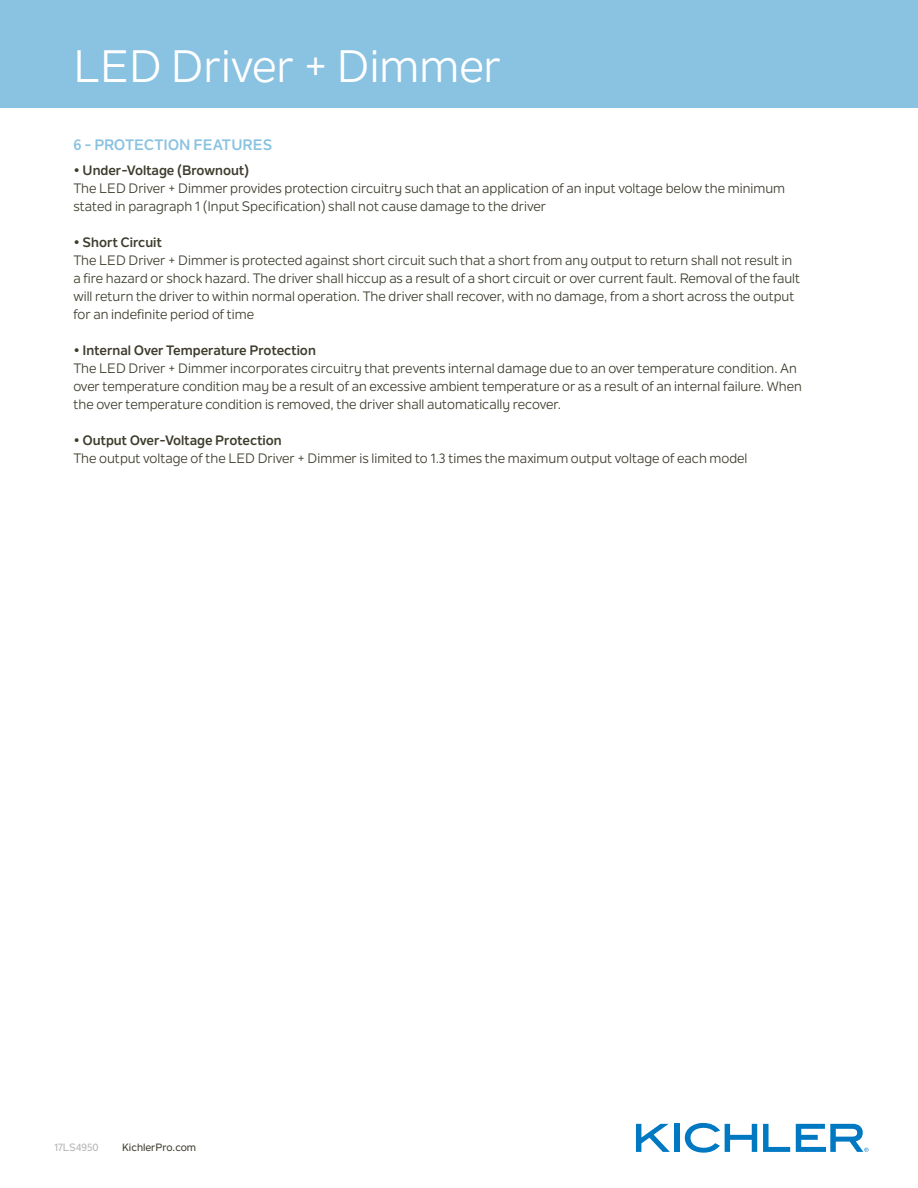
<style>
.page{position:relative;width:918px;height:1188px;background:#fff}
.page>*{position:absolute;margin:0;border:0;box-sizing:border-box;transform-origin:0 0}
.t1{font:45px "Nolan Next";color:#fff}
.t2{font:700 15px "Nolan Next";letter-spacing:-.005em;color:#8ac2e1}
.t3{font:13.5px/18px "Nolan Next";color:#3e3c2d}
.t4{font:700 13.5px "Nolan Next";color:#3e3c2d}
.t5{font:500 10.5px "Nolan Next";color:#3e3c2d}
.t6{font:500 10.5px "Nolan Next";color:#b4b3b7}
</style>
<div class="page">
<svg style="left:636px;top:1124px;width:34px;height:28px"></svg>
<div style="left:675px;top:1124px;width:5px;height:28px;background:#0079c2"></div>
<svg style="left:685px;top:1123px;width:72px;height:30px"></svg>
<svg style="left:763px;top:1124px;width:27px;height:28px"></svg>
<svg style="left:796px;top:1124px;width:73px;height:28px"></svg>
<div style="left:0;top:0;width:918px;height:108px;background:#8ac2e1"></div>
<h1 class="t1" style="left:73px;top:39px;width:429px">LED Driver + Dimmer</h1>
<p class="t2" style="left:73px;top:136px;width:200px">6 - PROTECTION FEATURES</p>
<p class="t4" style="left:73px;top:162px;width:177px">• Under-Voltage (Brownout)</p>
<p class="t3" style="left:73px;top:179px;width:713px">The LED Driver + Dimmer provides protection circuitry such that an application of an input voltage below the minimum stated in paragraph 1 (Input Specification) shall not cause damage to the driver</p>
<p class="t4" style="left:73px;top:234px;width:90px">• Short Circuit</p>
<p class="t3" style="left:73px;top:251px;width:728px">The LED Driver + Dimmer is protected against short circuit such that a short from any output to return shall not result in a fire hazard or shock hazard. The driver shall hiccup as a result of a short circuit or over current fault. Removal of the fault will return the driver to within normal operation. The driver shall recover, with no damage, from a short across the output for an indefinite period of time</p>
<p class="t4" style="left:73px;top:342px;width:244px">• Internal Over Temperature Protection</p>
<p class="t3" style="left:73px;top:359px;width:730px">The LED Driver + Dimmer incorporates circuitry that prevents internal damage due to an over temperature condition. An over temperature condition may be a result of an excessive ambient temperature or as a result of an internal failure. When the over temperature condition is removed, the driver shall automatically recover.</p>
<p class="t4" style="left:73px;top:432px;width:210px">• Output Over-Voltage Protection</p>
<p class="t3" style="left:73px;top:449px;width:676px">The output voltage of the LED Driver + Dimmer is limited to 1.3 times the maximum output voltage of each model</p>
<p class="t6" style="left:54px;top:1141px;width:46px">17LS4950</p>
<p class="t5" style="left:122px;top:1141px;width:76px">KichlerPro.com</p>
</div>
